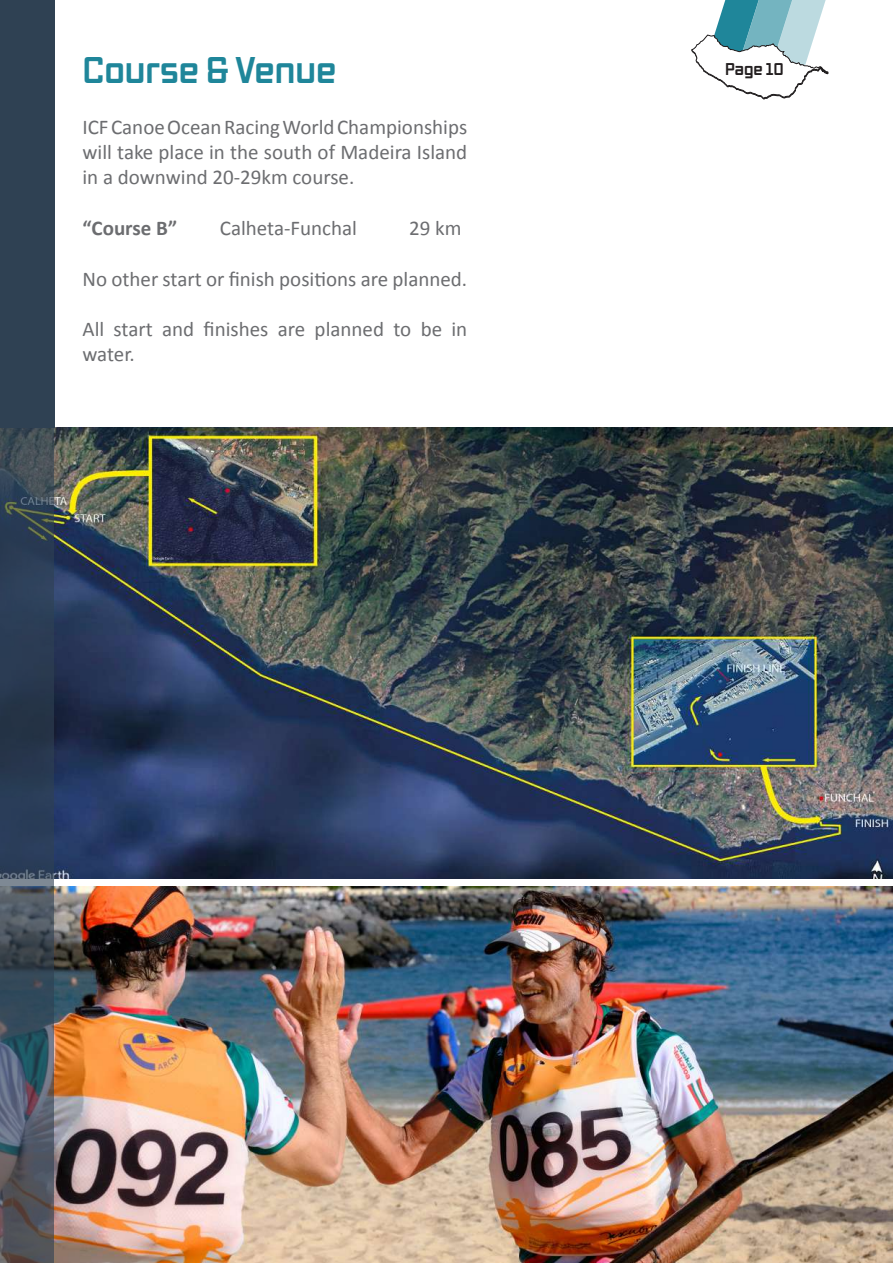
<style>
.page{position:relative;width:893px;height:1263px;background:#fff}
.page>*{position:absolute;margin:0;border:0;box-sizing:border-box;transform-origin:0 0}
.t1{font:700 36px "Vox";color:#1f869a}
.t2{font:21px/25.2px "Calibri";color:#6c6d70;text-align:justify}
.t3{font:700 21px "Calibri";color:#6c6d70}
.t4{font:700 16.5px "Vox";color:#231f20}
</style>
<div class="page">
<img style="left:54px;top:427px;width:839px;height:451px">
<img style="left:54px;top:886px;width:839px;height:377px">
<div style="left:0;top:0;width:54px;height:427px;background:#2f4153"></div>
<svg style="left:0;top:427px;width:54px;height:836px;background:#3b4959"></svg>
<svg style="left:691px;top:0;width:138px;height:100px"></svg>
<h1 class="t1" style="left:82px;top:45px;width:255px">Course &amp; Venue</h1>
<p class="t4" style="left:725px;top:58px;width:60px">Page 10</p>
<p class="t2" style="left:82px;top:113px;width:386px">ICF Canoe Ocean Racing World Championships will take place in the south of Madeira Island in a downwind 20-29km course.</p>
<p class="t3" style="left:82px;top:215px;width:96px">“Course B”</p>
<p class="t2" style="left:220px;top:214px;width:139px">Calheta-Funchal</p>
<p class="t2" style="left:409px;top:214px;width:54px">29 km</p>
<p class="t2" style="left:82px;top:265px;width:386px">No other start or finish positions are planned.</p>
<p class="t2" style="left:82px;top:316px;width:386px">All start and finishes are planned to be in water.</p>
</div>
